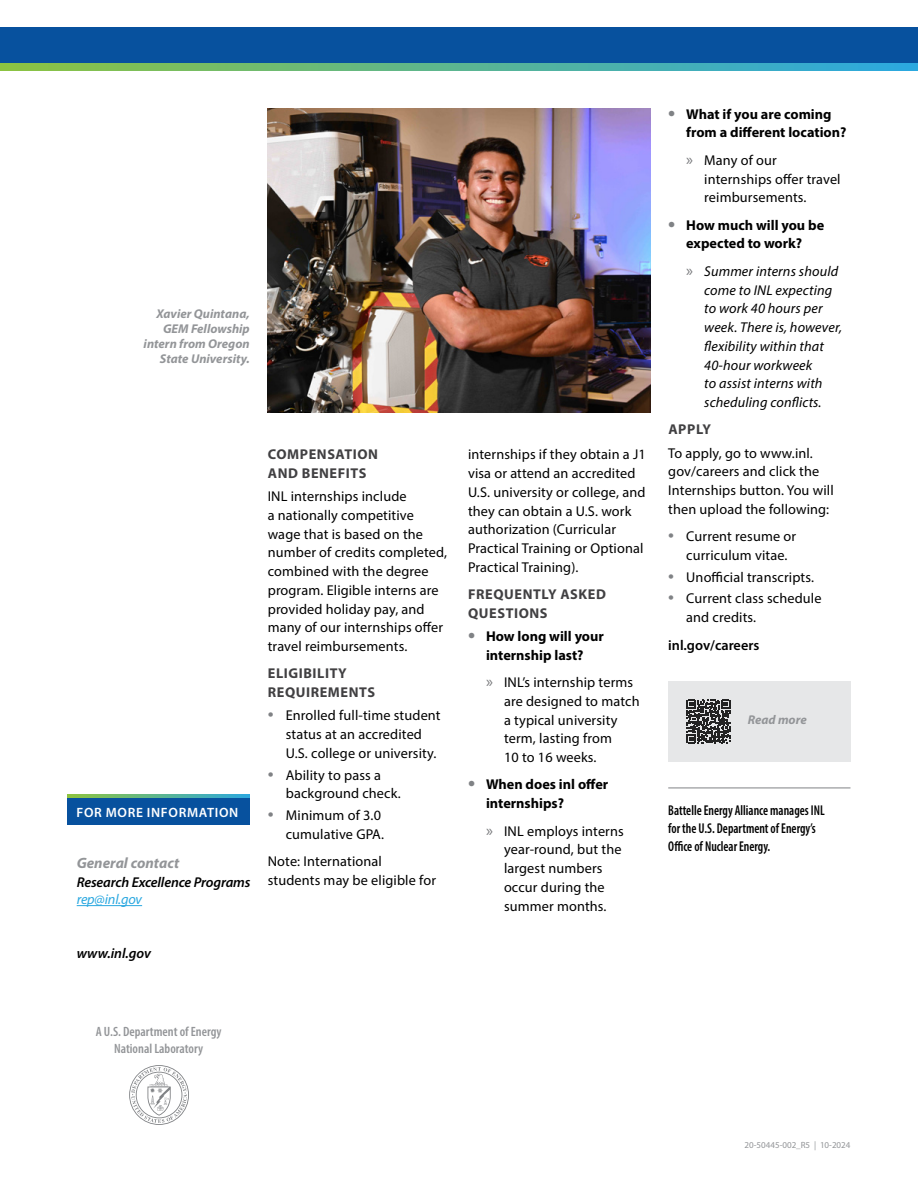
<style>
.page{position:relative;width:918px;height:1188px;background:#fff}
.page>*{position:absolute;margin:0;border:0;box-sizing:border-box;transform-origin:0 0}
.t1{font:italic 700 15px "Myriad Pro";color:#939598}
.t2{font:14.25px/18.8px "Myriad Pro";letter-spacing:.01em;color:#000}
.t3{font:italic 14.25px/18.8px "Myriad Pro";letter-spacing:.01em;color:#000}
.t4{font:700 14.25px/18.8px "Myriad Pro";color:#000;text-align:center}
.t5{font:600 condensed 14.25px/18px "Myriad Pro";color:#000;scale:.9 1}
.t6{font:700 14.25px/18.8px "Myriad Pro";letter-spacing:.04em;color:#414042}
.t7{font:italic 600 14.25px "Myriad Pro";letter-spacing:-.01em;color:#000}
.t8{font:600 14.25px "Myriad Pro";color:#000}
.t9{font:italic 14.25px "Myriad Pro";letter-spacing:-.01em;color:#2ba8e0}
.t10{font:600 condensed 13.5px/16.5px "Myriad Pro";color:#939598;text-align:center}
.t11{font:600 13.5px "Myriad Pro";letter-spacing:.05em;color:#fff}
.t12{font:italic 700 12.75px/15px "Myriad Pro";color:#939598;text-align:right}
.t13{font:9px "Myriad Pro";color:#939598}
.s1{font-size:21px;color:#808285}
.s2{font-size:16.5px;color:#77787b}
.s3{font-style:normal;font-size:16.5px;color:#77787b}
</style>
<div class="page">
<div style="left:0;top:27px;width:918px;height:36px;background:#07519e"></div>
<svg style="left:0;top:63px;width:918px;height:7px;background:#5bb590"></svg>
<svg style="left:129px;top:1065px;width:60px;height:60px"></svg>
<svg style="left:68px;top:795px;width:182px;height:3px"></svg>
<div style="left:67px;top:798px;width:183px;height:27px;background:#07519e"></div>
<hr style="left:77px;top:905px;width:65px;height:1px;background:#2ba8e0">
<hr style="left:668px;top:788px;width:182px;height:1px;background:#808285">
<img style="left:268px;top:108px;width:382px;height:305px">
<div style="left:668px;top:681px;width:182px;height:81px;background:#e6e7e8"></div>
<svg style="left:687px;top:700px;width:43px;height:43px"></svg>
<p class="t12" style="left:144px;top:306px;width:108px">Xavier Quintana,<br>GEM Fellowship intern from Oregon<br>State University.</p>
<p class="t11" style="left:76px;top:804px;width:163px">FOR MORE INFORMATION</p>
<p class="t1" style="left:77px;top:853px;width:104px">General contact</p>
<p class="t7" style="left:77px;top:873px;width:175px">Research Excellence Programs</p>
<p class="t9" style="left:77px;top:891px;width:67px">rep@inl.gov</p>
<p class="t7" style="left:77px;top:944px;width:76px">www.inl.gov</p>
<p class="t6" style="left:268px;top:445px;width:112px">COMPENSATION<br>AND BENEFITS</p>
<p class="t2" style="left:268px;top:487px;width:181px">INL internships include<br>a nationally competitive wage that is based on the number of credits completed, combined with the degree program. Eligible interns are provided holiday pay, and many of our internships offer travel reimbursements.</p>
<p class="t6" style="left:268px;top:664px;width:109px">ELIGIBILITY<br>REQUIREMENTS</p>
<p class="t2" style="left:286px;top:706px;width:156px;text-indent:-18px"><span class="s1">•</span> Enrolled full-time student status at an accredited<br>U.S. college or university.</p>
<p class="t2" style="left:286px;top:765px;width:117px;text-indent:-18px"><span class="s1">•</span> Ability to pass a background check.</p>
<p class="t2" style="left:268px;top:806px;width:118px;text-align:right"><span class="s1">•</span> Minimum of 3.0 cumulative GPA.</p>
<p class="t2" style="left:268px;top:852px;width:170px">Note: International students may be eligible for</p>
<p class="t2" style="left:468px;top:445px;width:179px">internships if they obtain a J1 visa or attend an accredited<br>U.S. university or college, and they can obtain a U.S. work authorization (Curricular<br>Practical Training or Optional<br>Practical Training).</p>
<p class="t6" style="left:468px;top:585px;width:139px">FREQUENTLY ASKED<br>QUESTIONS</p>
<p class="t4" style="left:468px;top:626px;width:137px"><span class="s1">•</span> How long will your internship last?</p>
<p class="t2" style="left:504px;top:673px;width:137px;text-indent:-18px"><span class="s2">»</span> INL’s internship terms are designed to match a typical university term, lasting from<br>10 to 16 weeks.</p>
<p class="t4" style="left:486px;top:775px;width:124px;text-align:left;text-indent:-18px"><span class="s1">•</span> When does inl offer internships?</p>
<p class="t2" style="left:504px;top:821px;width:121px;text-indent:-18px"><span class="s2">»</span> INL employs interns year-round, but the largest numbers occur during the summer months.</p>
<p class="t4" style="left:686px;top:104px;width:162px;text-align:left;text-indent:-18px"><span class="s1">•</span> What if you are coming from a different location?</p>
<p class="t2" style="left:704px;top:150px;width:138px;text-indent:-18px"><span class="s2">»</span> Many of our internships offer travel reimbursements.</p>
<p class="t4" style="left:668px;top:215px;width:157px"><span class="s1">•</span> How much will you be expected to work?</p>
<p class="t3" style="left:704px;top:261px;width:139px;text-indent:-18px"><span class="s3">»</span> Summer interns should come to INL expecting to work 40 hours per week. There is, however, flexibility within that<br>40-hour workweek<br>to assist interns with scheduling conflicts.</p>
<p class="t6" style="left:668px;top:420px;width:44px">APPLY</p>
<p class="t2" style="left:668px;top:443px;width:167px">To apply, go to www.inl. gov/careers and click the<br>Internships button. You will then upload the following:</p>
<p class="t2" style="left:686px;top:527px;width:111px;text-indent:-18px"><span class="s1">•</span> Current resume or curriculum vitae.</p>
<p class="t2" style="left:668px;top:567px;width:147px"><span class="s1">•</span> Unofficial transcripts.</p>
<p class="t2" style="left:686px;top:589px;width:137px;text-indent:-18px"><span class="s1">•</span> Current class schedule and credits.</p>
<p class="t8" style="left:668px;top:636px;width:93px">inl.gov/careers</p>
<p class="t12" style="left:748px;top:712px;width:61px">Read more</p>
<p class="t5" style="left:668px;top:801px;width:175px">Battelle Energy Alliance manages INL for the U.S. Department of Energy’s<br>Office of Nuclear Energy.</p>
<p class="t10" style="left:96px;top:1023px;width:127px">A U.S. Department of Energy<br>National Laboratory</p>
<p class="t13" style="left:745px;top:1139px;width:107px">20-50445-002_R5 | 10-2024</p>
</div>
